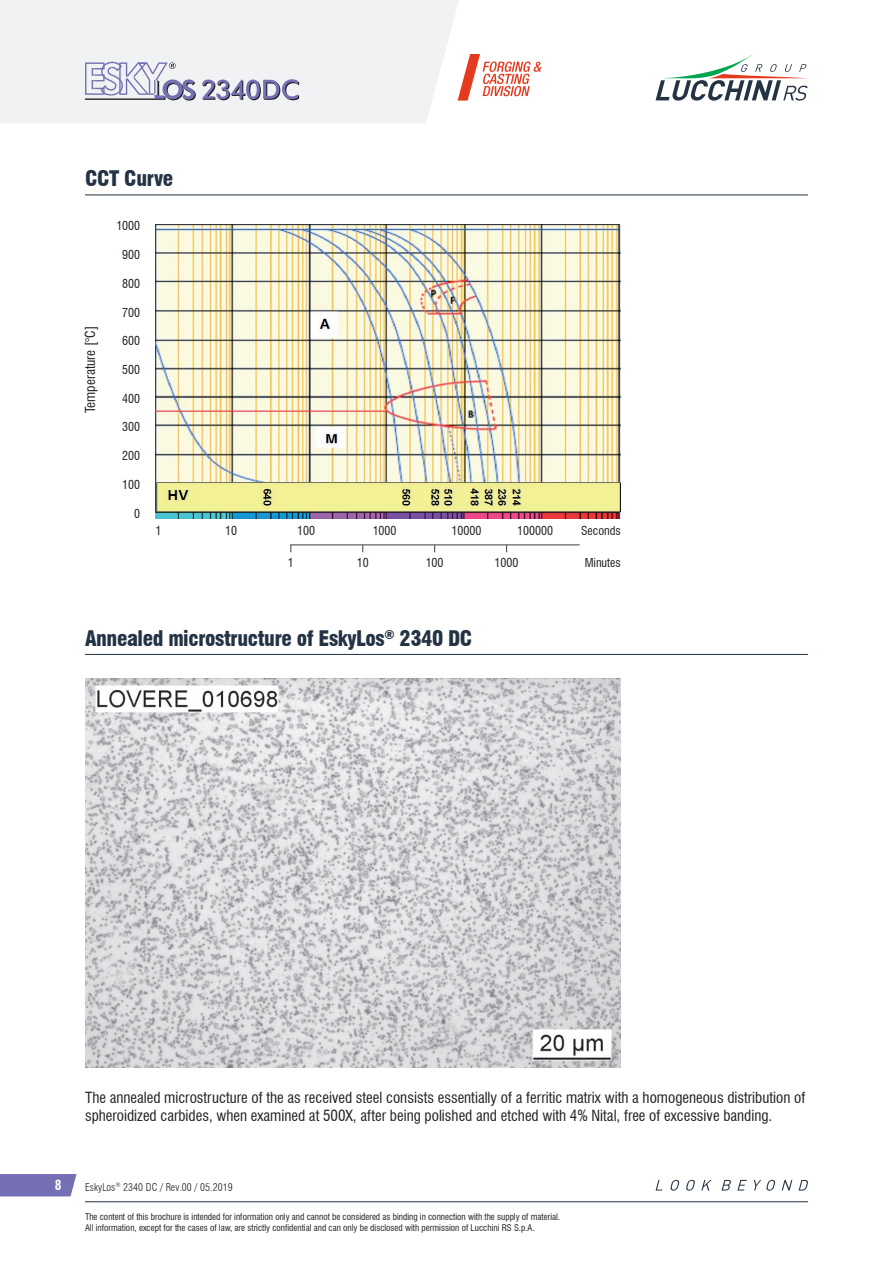
<style>
.page{position:relative;width:893px;height:1263px;background:#fff}
.page>*{position:absolute;margin:0;border:0;box-sizing:border-box;transform-origin:0 0}
.titoli{font:900 condensed 21px "Swiss 721 BT";letter-spacing:-.02em;color:#243344}
.t1{font:condensed 15px/18px "Swiss 721 BT";color:#231f20}
.t2{font:condensed 13.5px "Swiss 721 BT";color:#231f20}
.t3{font:700 condensed 13.5px "Swiss 721 BT";color:#fff}
.t4{font:condensed 12px "Swiss 721 BT";color:#231f20}
.t5{font:300 condensed 10.5px "Swiss 721 BT";letter-spacing:.01em;color:#231f20}
.t6{font:condensed 9px/10.8px "Swiss 721 BT";color:#231f20}
</style>
<div class="page">
<div style="left:0;top:1174px;width:77px;height:22px;background:#756fb3"></div>
<div style="left:0;top:0;width:459px;height:123px;background:#f0f2f3"></div>
<svg style="left:458px;top:54px;width:83px;height:47px"></svg>
<svg style="left:656px;top:54px;width:152px;height:47px"></svg>
<svg style="left:656px;top:1180px;width:152px;height:10px"></svg>
<hr style="left:85px;top:1201px;width:723px;height:1px;background:#243344">
<svg style="left:85px;top:62px;width:111px;height:39px"></svg>
<svg style="left:202px;top:79px;width:97px;height:21px"></svg>
<hr style="left:85px;top:654px;width:723px;height:1px;background:#243344">
<hr style="left:85px;top:195px;width:723px;height:1px;background:#243344">
<hr style="left:290px;top:544px;width:290px;height:1px;background:#57585a">
<img style="left:85px;top:679px;width:536px;height:388px">
<img style="left:156px;top:224px;width:465px;height:295px">
<p class="titoli" style="left:85px;top:166px;width:90px">CCT Curve</p>
<p class="t4" style="left:116px;top:219px;width:25px">1000</p>
<p class="t4" style="left:122px;top:247px;width:19px">900</p>
<p class="t4" style="left:122px;top:276px;width:19px">800</p>
<p class="t2" style="left:82px;top:413px;width:89px;rotate:-90deg">Temperature [°C]</p>
<p class="t4" style="left:122px;top:305px;width:19px">700</p>
<p class="t4" style="left:122px;top:334px;width:19px">600</p>
<p class="t4" style="left:122px;top:362px;width:19px">500</p>
<p class="t4" style="left:122px;top:391px;width:19px">400</p>
<p class="t4" style="left:122px;top:420px;width:19px">300</p>
<p class="t4" style="left:122px;top:449px;width:19px">200</p>
<p class="t4" style="left:122px;top:477px;width:19px">100</p>
<p class="t4" style="left:134px;top:506px;width:7px">0</p>
<p class="t4" style="left:156px;top:524px;width:7px">1</p>
<p class="t4" style="left:225px;top:524px;width:13px">10</p>
<p class="t4" style="left:297px;top:524px;width:19px">100</p>
<p class="t4" style="left:373px;top:524px;width:25px">1000</p>
<p class="t4" style="left:451px;top:524px;width:31px">10000</p>
<p class="t4" style="left:517px;top:524px;width:37px">100000</p>
<p class="t4" style="left:581px;top:524px;width:41px">Seconds</p>
<p class="t4" style="left:288px;top:555px;width:7px">1</p>
<p class="t4" style="left:357px;top:555px;width:13px">10</p>
<p class="t4" style="left:426px;top:555px;width:19px">100</p>
<p class="t4" style="left:495px;top:555px;width:25px">1000</p>
<p class="t4" style="left:585px;top:555px;width:38px">Minutes</p>
<p class="titoli" style="left:85px;top:625px;width:389px">Annealed microstructure of EskyLos<sup>®</sup> 2340 DC</p>
<p class="t1" style="left:85px;top:1088px;width:722px">The annealed microstructure of the as received steel consists essentially of a ferritic matrix with a homogeneous distribution of spheroidized carbides, when examined at 500X, after being polished and etched with 4% Nital, free of excessive banding.</p>
<h3 class="t3" style="left:55px;top:1177px;width:8px">8</h3>
<p class="t5" style="left:85px;top:1180px;width:149px">EskyLos<sup>®</sup> 2340 DC / Rev.00 / 05.2019</p>
<p class="t6" style="left:85px;top:1211px;width:477px">The content of this brochure is intended for information only and cannot be considered as binding in connection with the supply of material.<br>All information, except for the cases of law, are strictly confidential and can only be disclosed with permission of Lucchini RS S.p.A.</p>
</div>
